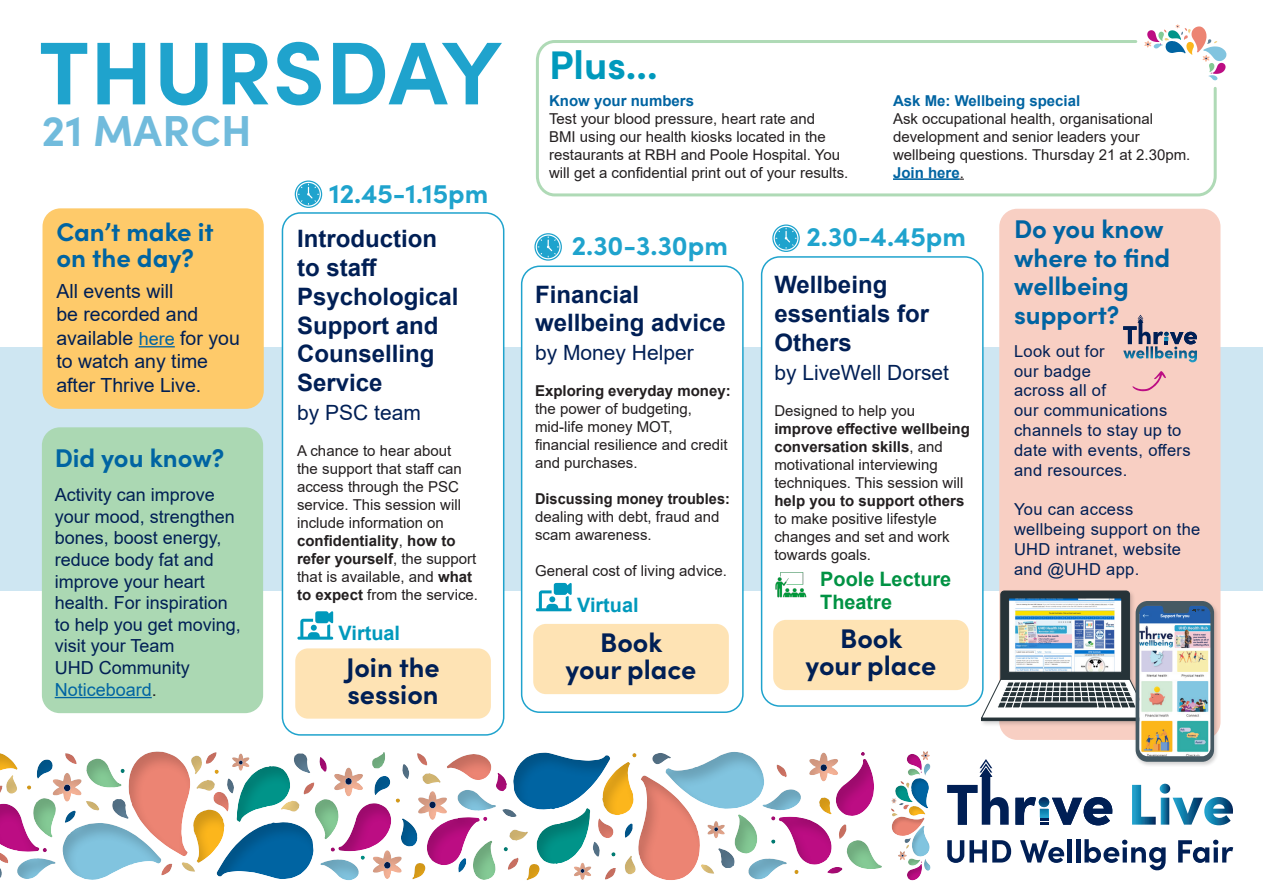
<style>
.page{position:relative;width:1263px;height:893px;background:#fff}
.page>*{position:absolute;margin:0;border:0;box-sizing:border-box;transform-origin:0 0}
.t1{font:700 89.25px "Sofia Pro";letter-spacing:.01em;color:#1fa3cd}
.t2{font:700 43.5px "Sofia Pro";letter-spacing:.01em;color:#71bbdc}
.t3{font:700 40.05px "Sofia Pro";color:#0099bc}
.t4{font:700 27px "Sofia Pro";color:#001f55}
.t5{font:700 27px "Sofia Pro";color:#1fa3cd}
.t6{font:700 25.65px/28.5px "Sofia Pro";color:#0064a2}
.t7{font:700 24px/28.8px "Arial";color:#001f55}
.t8{font:21px "Arial";color:#001f55}
.t9{font:700 19.8px/23.9px "Arial";color:#009243}
.t10{font:700 19.8px "Arial";color:#0099bc}
.t11{font:19.5px/23.4px "Arial";color:#001f55}
.t12{font:18px/21.6px "Arial";color:#001f55}
.t13{font:16.5px/19.8px "Arial";letter-spacing:.02em;color:#001f55}
.t14{font:15px/18px "Arial";color:#231f20}
.t15{font:700 15px/18px "Arial";color:#231f20}
.t16{font:700 15px "Arial";color:#0064a2}
.s1{font-size:18px;color:#0064a2}
.s2{color:#0064a2}
.s3{color:#231f20}
.s4{font-weight:700}
.s5{font-weight:700;color:#0064a2}
.s6{font-weight:400}
</style>
<div class="page">
<svg style="left:947px;top:840px;width:64px;height:23px"></svg>
<svg style="left:1020px;top:840px;width:44px;height:23px"></svg>
<div style="left:1067px;top:839px;width:5px;height:23px;background:#001f55"></div>
<hr style="left:1076px;top:839px;width:4px;height:23px;background:#001f55">
<svg style="left:1084px;top:839px;width:81px;height:31px"></svg>
<svg style="left:1178px;top:840px;width:55px;height:23px"></svg>
<div style="left:889px;top:750px;width:44px;height:132px;background:#231f20;opacity:.2"></div>
<div style="left:0;top:751px;width:882px;height:131px;background:#231f20;opacity:.2"></div>
<div style="left:0;top:347px;width:1263px;height:243px;background:#cee6f2"></div>
<div style="left:762px;top:257px;width:221px;height:449px;background:#fff;border-radius:18px"></div>
<div style="left:761px;top:256px;width:222px;height:451px;border:2px solid #1fa3cd;border-radius:18px"></div>
<img style="left:775px;top:572px;width:32px;height:26px">
<div style="left:773px;top:620px;width:196px;height:70px;background:#fee3b4;border-radius:13px"></div>
<svg style="left:772px;top:224px;width:28px;height:28px"></svg>
<div style="left:522px;top:266px;width:221px;height:446px;background:#fff;border-radius:18px"></div>
<div style="left:521px;top:265px;width:223px;height:448px;border:2px solid #1fa3cd;border-radius:18px"></div>
<div style="left:533px;top:624px;width:196px;height:70px;background:#fee3b4;border-radius:13px"></div>
<svg style="left:536px;top:583px;width:36px;height:28px"></svg>
<svg style="left:534px;top:233px;width:28px;height:28px"></svg>
<div style="left:282px;top:213px;width:222px;height:522px;background:#fff;border-radius:18px"></div>
<div style="left:282px;top:212px;width:222px;height:524px;border:2px solid #1fa3cd;border-radius:18px"></div>
<div style="left:295px;top:648px;width:196px;height:71px;background:#fee3b4;border-radius:13px"></div>
<svg style="left:297px;top:611px;width:36px;height:29px"></svg>
<svg style="left:294px;top:180px;width:28px;height:28px"></svg>
<div style="left:43px;top:208px;width:221px;height:201px;background:#feca6a;border-radius:18px"></div>
<hr style="left:139px;top:346px;width:36px;height:1px;background:#0064a2">
<div style="left:42px;top:427px;width:221px;height:286px;background:#abd8b3;border-radius:18px"></div>
<hr style="left:55px;top:697px;width:97px;height:1px;background:#0064a2">
<div style="left:999px;top:209px;width:221px;height:531px;background:#f8cfc3;border-radius:18px"></div>
<svg style="left:1123px;top:315px;width:74px;height:47px"></svg>
<svg style="left:1132px;top:371px;width:34px;height:21px"></svg>
<svg style="left:947px;top:591px;width:286px;height:234px"></svg>
<svg style="left:536px;top:40px;width:681px;height:157px"></svg>
<svg style="left:1144px;top:24px;width:82px;height:56px"></svg>
<hr style="left:893px;top:178px;width:67px;height:2px;background:#0064a2">
<p class="t1" style="left:39px;top:4px;width:464px">THURSDAY</p>
<p class="t2" style="left:42px;top:97px;width:211px">21 MARCH</p>
<p class="t6" style="left:56px;top:217px;width:159px;line-height:25.5px">Can’t make it on the day?</p>
<p class="t11" style="left:56px;top:279px;width:185px">All events will<br>be recorded and available <span class="s1">here</span> for you to watch any time after Thrive Live.</p>
<p class="t6" style="left:55px;top:442px;width:171px">Did you know?</p>
<p class="t12" style="left:55px;top:484px;width:182px">Activity can improve your mood, strengthen bones, boost energy,</p>
<p class="t12" style="left:55px;top:549px;width:175px">reduce body fat and improve your heart health. For inspiration</p>
<p class="t12" style="left:55px;top:614px;width:188px">to help you get moving, visit your Team</p>
<p class="t12" style="left:55px;top:657px;width:137px">UHD Community<br><span class="s2">Noticeboard</span><span class="s3">.</span></p>
<p class="t5" style="left:329px;top:173px;width:161px">12.45-1.15pm</p>
<p class="t7" style="left:297px;top:225px;width:163px">Introduction to staff<br>Psychological<br>Support and<br>Counselling<br>Service</p>
<p class="t8" style="left:297px;top:398px;width:125px">by PSC team</p>
<p class="t14" style="left:297px;top:442px;width:182px">A chance to hear about<br>the support that staff can access through the PSC service. This session will include information on <span class="s4">confidentiality</span>, <span class="s4">how to refer yourself</span>, the support that is available, and <span class="s4">what to expect</span> from the service.</p>
<p class="t10" style="left:339px;top:619px;width:63px">Virtual</p>
<p class="t4" style="left:346px;top:647px;width:95px">Join the</p>
<p class="t4" style="left:347px;top:674px;width:93px">session</p>
<p class="t3" style="left:549px;top:34px;width:110px">Plus...</p>
<p class="t16" style="left:549px;top:90px;width:147px">Know your numbers</p>
<p class="t14" style="left:549px;top:109px;width:301px">Test your blood pressure, heart rate and<br>BMI using our health kiosks located in the restaurants at RBH and Poole Hospital. You will get a confidential print out of your results.</p>
<p class="t16" style="left:893px;top:90px;width:189px">Ask Me: Wellbeing special</p>
<p class="t14" style="left:893px;top:109px;width:299px">Ask occupational health, organisational development and senior leaders your wellbeing questions. Thursday 21 at 2.30pm.<br><span class="s5">Join here</span>.</p>
<p class="t5" style="left:572px;top:225px;width:158px">2.30-3.30pm</p>
<p class="t7" style="left:535px;top:280px;width:192px">Financial wellbeing advice</p>
<p class="t8" style="left:535px;top:338px;width:160px">by Money Helper</p>
<p class="t15" style="left:535px;top:382px;width:197px">Exploring everyday money: <span class="s6">the power of budgeting,</span></p>
<p class="t14" style="left:535px;top:418px;width:194px">mid-life money MOT, financial resilience and credit and purchases.</p>
<p class="t15" style="left:535px;top:490px;width:196px">Discussing money troubles:</p>
<p class="t14" style="left:535px;top:508px;width:186px">dealing with debt, fraud and scam awareness.</p>
<p class="t14" style="left:535px;top:562px;width:193px">General cost of living advice.</p>
<p class="t10" style="left:577px;top:591px;width:63px">Virtual</p>
<p class="t4" style="left:600px;top:622px;width:64px">Book</p>
<p class="t4" style="left:566px;top:649px;width:132px">your place</p>
<p class="t5" style="left:806px;top:216px;width:161px">2.30-4.45pm</p>
<p class="t7" style="left:774px;top:271px;width:156px">Wellbeing essentials for<br>Others</p>
<p class="t8" style="left:774px;top:358px;width:176px">by LiveWell Dorset</p>
<p class="t14" style="left:774px;top:401px;width:197px">Designed to help you <span class="s4">improve effective wellbeing conversation skills</span>, and motivational interviewing techniques. This session will <span class="s4">help you to support others </span>to make positive lifestyle changes and set and work towards goals.</p>
<p class="t9" style="left:820px;top:567px;width:133px">Poole Lecture<br>Theatre</p>
<p class="t4" style="left:840px;top:618px;width:64px">Book</p>
<p class="t4" style="left:805px;top:645px;width:132px">your place</p>
<p class="t6" style="left:1014px;top:213px;width:158px">Do you know where to find wellbeing</p>
<p class="t6" style="left:1014px;top:298px;width:107px">support?</p>
<p class="t13" style="left:1014px;top:341px;width:92px">Look out for</p>
<p class="t13" style="left:1014px;top:361px;width:78px">our badge</p>
<p class="t13" style="left:1014px;top:381px;width:93px">across all of</p>
<p class="t13" style="left:1014px;top:400px;width:178px">our communications channels to stay up to date with events, offers and resources.</p>
<p class="t13" style="left:1014px;top:499px;width:188px">You can access wellbeing support on the<br>UHD intranet, website and @UHD app.</p>
</div>
